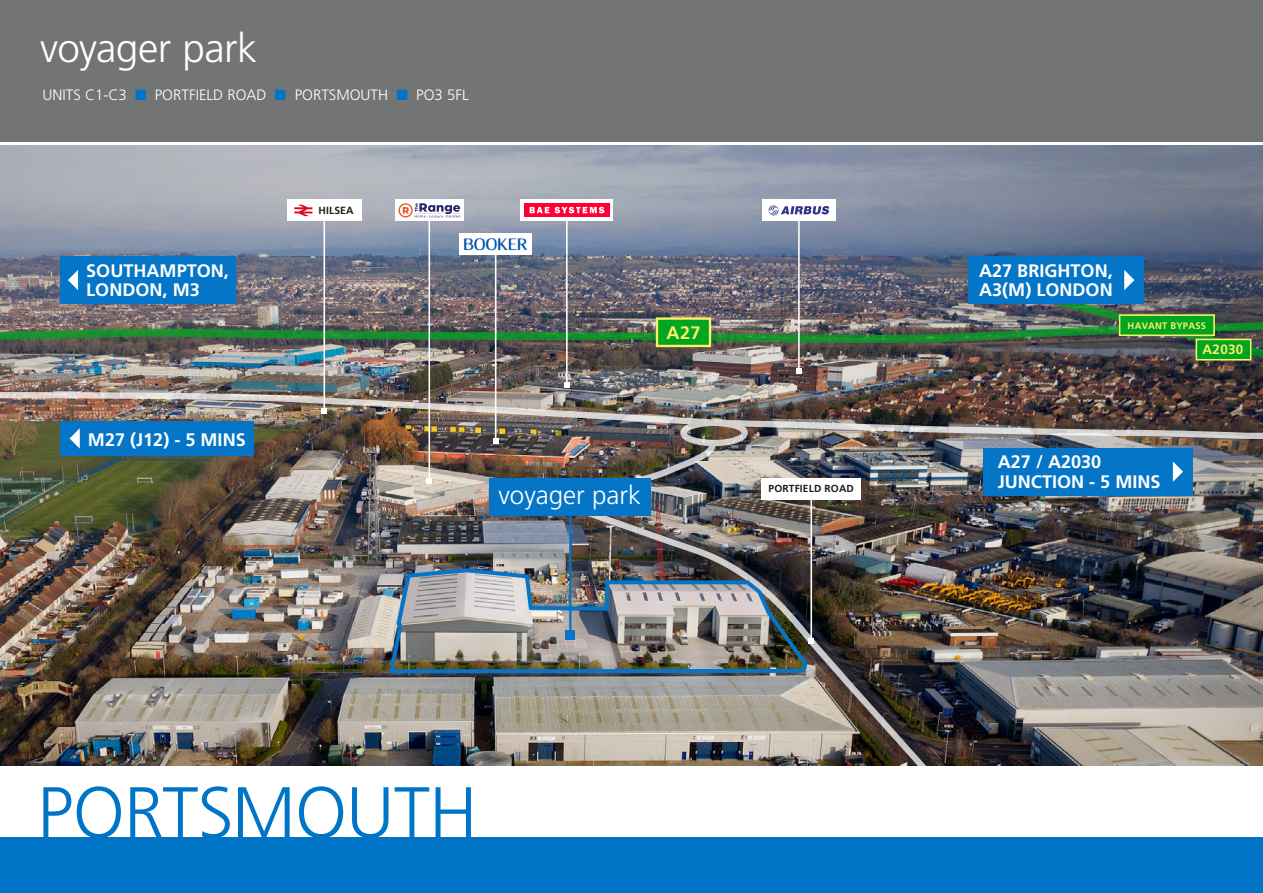
<style>
.page{position:relative;width:1263px;height:893px;background:#fff}
.page>*{position:absolute;margin:0;border:0;box-sizing:border-box;transform-origin:0 0}
.t1{font:300 72px "Frutiger LT Std";letter-spacing:-.01em;color:#0075c8}
.t2{font:300 40.5px "Frutiger LT Std";letter-spacing:-.015em;color:#fff}
.t3{font:300 25.95px "Frutiger LT Std";color:#fff}
.t4{font:700 18.15px/19.6px "Frutiger LT Std";color:#fff}
.t5{font:700 18.15px "Frutiger LT Std";color:#fcf065}
.t6{font:300 15px "Frutiger LT Std";color:#fff}
.t7{font:700 13.5px "Frutiger LT Std";letter-spacing:.02em;color:#fcf065}
.t8{font:700 10.35px "Frutiger LT Std";letter-spacing:.015em;color:#1c1c1b}
.t9{font:700 10.2px "Frutiger LT Std";letter-spacing:.015em;color:#1c1c1b}
.t10{font:700 9.45px "Frutiger LT Std";letter-spacing:.02em;color:#fcf065}
.s1{color:#fefefe}
.s2{color:#0075c8}
</style>
<div class="page">
<div style="left:0;top:0;width:1263px;height:141px;background:#737575"></div>
<div style="left:0;top:838px;width:1263px;height:55px;background:#0075c8"></div>
<img style="left:0;top:146px;width:1263px;height:619px">
<img style="left:539px;top:442px;width:724px;height:323px">
<div style="left:680px;top:420px;width:68px;height:26px;border:6px solid #fff;border-radius:50%"></div>
<img style="left:0;top:392px;width:1263px;height:50px">
<div style="left:60px;top:257px;width:176px;height:47px;background:#0475c7"></div>
<div style="left:60px;top:421px;width:193px;height:34px;background:#0475c7"></div>
<svg style="left:70px;top:428px;width:10px;height:21px"></svg>
<div style="left:968px;top:257px;width:176px;height:47px;background:#0475c7"></div>
<img style="left:0;top:270px;width:1263px;height:91px">
<div style="left:983px;top:448px;width:210px;height:47px;background:#0475c7"></div>
<svg style="left:1173px;top:461px;width:10px;height:21px"></svg>
<div style="left:1196px;top:339px;width:55px;height:21px;background:#00a523"></div>
<div style="left:1195px;top:339px;width:56px;height:22px;border:2px solid #fcf065"></div>
<div style="left:1119px;top:315px;width:95px;height:20px;background:#00a523"></div>
<div style="left:1119px;top:314px;width:96px;height:22px;border:2px solid #fcf065"></div>
<hr style="left:566px;top:213px;width:2px;height:172px;background:#fff">
<svg style="left:564px;top:383px;width:5px;height:5px"></svg>
<div style="left:520px;top:200px;width:93px;height:21px;background:linear-gradient(to right,#fff,#fff)"></div>
<svg style="left:524px;top:204px;width:85px;height:13px"></svg>
<svg style="left:530px;top:207px;width:74px;height:6px"></svg>
<hr style="left:495px;top:247px;width:1px;height:194px;background:#fff">
<svg style="left:493px;top:438px;width:5px;height:5px"></svg>
<div style="left:459px;top:233px;width:73px;height:22px;background:#fff"></div>
<img style="left:463px;top:238px;width:64px;height:12px">
<div style="left:287px;top:200px;width:74px;height:21px;background:#fff"></div>
<svg style="left:294px;top:205px;width:18px;height:11px"></svg>
<hr style="left:323px;top:216px;width:2px;height:195px;background:#fff">
<svg style="left:322px;top:408px;width:5px;height:5px"></svg>
<div style="left:762px;top:478px;width:99px;height:22px;background:#fff"></div>
<hr style="left:810px;top:494px;width:2px;height:147px;background:#fff">
<svg style="left:809px;top:638px;width:5px;height:5px"></svg>
<hr style="left:798px;top:213px;width:2px;height:158px;background:#fff">
<svg style="left:796px;top:368px;width:5px;height:5px"></svg>
<div style="left:762px;top:200px;width:74px;height:21px;background:#fff"></div>
<svg style="left:768px;top:205px;width:61px;height:10px"></svg>
<hr style="left:428px;top:216px;width:2px;height:265px;background:#fff">
<svg style="left:427px;top:478px;width:5px;height:6px"></svg>
<div style="left:395px;top:200px;width:69px;height:21px;background:#fff"></div>
<svg style="left:398px;top:203px;width:62px;height:15px"></svg>
<img style="left:386px;top:566px;width:423px;height:109px">
<hr style="left:569px;top:497px;width:2px;height:138px;background:#0475c7">
<div style="left:565px;top:630px;width:10px;height:10px;background:#0475c7"></div>
<div style="left:489px;top:478px;width:162px;height:37px;background:#0475c7"></div>
<h2 class="t2" style="left:40px;top:26px;width:219px">voyager park</h2>
<p class="t6" style="left:43px;top:86px;width:428px"><span class="s1">UNITS C1-C3</span> <span class="s2">■</span> PORTFIELD ROAD <span class="s2">■</span> PORTSMOUTH <span class="s2">■</span> PO3 5FL</p>
<p class="t4" style="left:86px;top:261px;width:144px">SOUTHAMPTON,<br>LONDON, M3</p>
<p class="t4" style="left:88px;top:430px;width:159px">M27 (J12) - 5 MINS</p>
<p class="t8" style="left:318px;top:204px;width:37px">HILSEA</p>
<p class="t5" style="left:667px;top:322px;width:35px">A27</p>
<h3 class="t3" style="left:498px;top:481px;width:144px">voyager park</h3>
<p class="t9" style="left:768px;top:483px;width:87px">PORTFIELD ROAD</p>
<h1 class="t1" style="left:37px;top:772px;width:441px">PORTSMOUTH</h1>
<p class="t4" style="left:979px;top:261px;width:135px">A27 BRIGHTON,<br>A3(M) LONDON</p>
<p class="t10" style="left:1128px;top:320px;width:80px">HAVANT BYPASS</p>
<p class="t7" style="left:1202px;top:342px;width:42px">A2030</p>
<p class="t4" style="left:998px;top:452px;width:164px">A27 / A2030<br>JUNCTION - 5 MINS</p>
</div>
